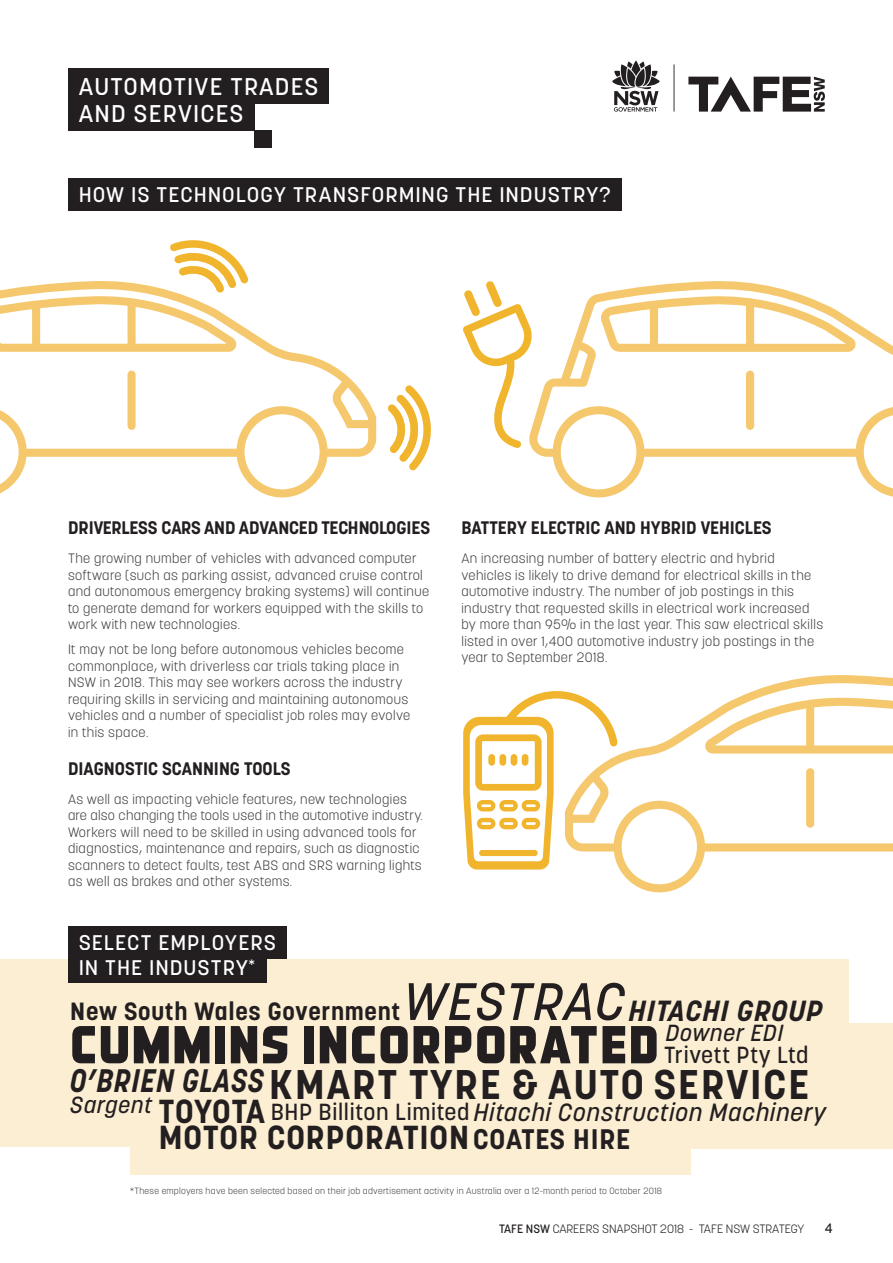
<style>
.page{position:relative;width:893px;height:1263px;background:#fff}
.page>*{position:absolute;margin:0;border:0;box-sizing:border-box;transform-origin:0 0}
.t1{font:53.25px "Detroit 05 Base";letter-spacing:-.01em;color:#231f20}
.t2{font:italic 500 52.2px "Korolev";letter-spacing:.02em;color:#231f20}
.t3{font:700 41.1px "Korolev";letter-spacing:.05em;color:#231f20}
.t4{font:700 33px/26.1px "Korolev";letter-spacing:.03em;color:#231f20}
.t5{font:italic 700 32.25px "Korolev";letter-spacing:.03em;color:#231f20;scale:.91 1}
.t6{font:italic 700 28.95px "Korolev";letter-spacing:.03em;color:#231f20}
.t7{font:700 28.05px "Korolev";letter-spacing:.03em;color:#231f20}
.t8{font:italic 500 24.75px "Korolev";letter-spacing:.03em;color:#231f20}
.t9{font:700 24.75px "Korolev";letter-spacing:.03em;color:#231f20}
.H3_-_speech_bubble{font:500 24px "Korolev";letter-spacing:.05em;color:#fff}
.t10{font:italic 500 23.1px "Korolev";letter-spacing:.03em;color:#231f20}
.t11{font:500 23.1px "Korolev";letter-spacing:.03em;color:#231f20}
.BOX_HEADER{font:500 21px "Korolev";letter-spacing:.045em;color:#fff}
.Col_2_text{font:700 18px "Korolev";color:#231f20}
.BODY_TEXT{font:300 13.5px/16.5px "Korolev";letter-spacing:.03em;color:#3e3e3f}
.t12{font:500 13.5px "Korolev";color:#231f20}
.t13{font:300 12px "Korolev";color:#231f20}
.NOTE{font:300 9px "Korolev";letter-spacing:.03em;color:#3e3e3f}
.s1{font-style:normal;font-size:23.1px}
.s2{font-weight:500}
</style>
<div class="page">
<svg style="left:688px;top:77px;width:137px;height:35px"></svg>
<hr style="left:674px;top:64px;width:1px;height:48px;background:#231f20">
<svg style="left:612px;top:61px;width:48px;height:51px"></svg>
<div style="left:0;top:959px;width:893px;height:216px;background:#fbeed2"></div>
<div style="left:0;top:1147px;width:130px;height:55px;background:#fff"></div>
<div style="left:691px;top:1149px;width:202px;height:47px;background:#fff"></div>
<div style="left:849px;top:922px;width:44px;height:100px;background:#fff"></div>
<svg style="left:0;top:330px;width:376px;height:167px"></svg>
<svg style="left:0;top:480px;width:6px;height:5px"></svg>
<svg style="left:0;top:418px;width:18px;height:27px"></svg>
<svg style="left:388px;top:385px;width:43px;height:85px"></svg>
<svg style="left:0;top:240px;width:249px;height:112px"></svg>
<svg style="left:532px;top:281px;width:361px;height:216px"></svg>
<svg style="left:574px;top:480px;width:21px;height:10px"></svg>
<svg style="left:561px;top:414px;width:34px;height:31px"></svg>
<svg style="left:602px;top:480px;width:21px;height:10px"></svg>
<svg style="left:602px;top:414px;width:34px;height:31px"></svg>
<svg style="left:463px;top:281px;width:72px;height:167px"></svg>
<svg style="left:619px;top:675px;width:274px;height:217px"></svg>
<svg style="left:463px;top:687px;width:159px;height:182px"></svg>
<div style="left:254px;top:131px;width:17px;height:17px;background:#231f20"></div>
<div style="left:68px;top:68px;width:261px;height:35px;background:#231f20"></div>
<div style="left:68px;top:96px;width:186px;height:35px;background:#231f20"></div>
<div style="left:68px;top:178px;width:553px;height:33px;background:#231f20"></div>
<div style="left:68px;top:926px;width:219px;height:32px;background:#231f20"></div>
<div style="left:68px;top:950px;width:198px;height:33px;background:#231f20"></div>
<p class="H3_-_speech_bubble" style="left:79px;top:71px;width:241px">AUTOMOTIVE TRADES</p>
<p class="H3_-_speech_bubble" style="left:79px;top:99px;width:166px">AND SERVICES</p>
<p class="BOX_HEADER" style="left:79px;top:182px;width:534px">HOW IS TECHNOLOGY TRANSFORMING THE INDUSTRY?</p>
<p class="Col_2_text" style="left:68px;top:516px;width:364px">DRIVERLESS CARS AND ADVANCED TECHNOLOGIES</p>
<p class="BODY_TEXT" style="left:68px;top:550px;width:363px">The growing number of vehicles with advanced computer software (such as parking assist, advanced cruise control and autonomous emergency braking systems) will continue to generate demand for workers equipped with the skills to work with new technologies.</p>
<p class="BODY_TEXT" style="left:68px;top:641px;width:344px">It may not be long before autonomous vehicles become commonplace, with driverless car trials taking place in NSW in 2018. This may see workers across the industry requiring skills in servicing and maintaining autonomous vehicles and a number of specialist job roles may evolve in this space.</p>
<p class="Col_2_text" style="left:68px;top:757px;width:224px">DIAGNOSTIC SCANNING TOOLS</p>
<p class="BODY_TEXT" style="left:68px;top:791px;width:356px">As well as impacting vehicle features, new technologies are also changing the tools used in the automotive industry.<br>Workers will need to be skilled in using advanced tools for diagnostics, maintenance and repairs, such as diagnostic scanners to detect faults, test ABS and SRS warning lights as well as brakes and other systems.</p>
<p class="BOX_HEADER" style="left:79px;top:929px;width:199px">SELECT EMPLOYERS</p>
<p class="BOX_HEADER" style="left:79px;top:954px;width:178px">IN THE INDUSTRY<sup>*</sup></p>
<p class="Col_2_text" style="left:461px;top:516px;width:312px">BATTERY ELECTRIC AND HYBRID VEHICLES</p>
<p class="BODY_TEXT" style="left:461px;top:550px;width:363px">An increasing number of battery electric and hybrid vehicles is likely to drive demand for electrical skills in the automotive industry. The number of job postings in this industry that requested skills in electrical work increased by more than 95% in the last year. This saw electrical skills listed in over 1,400 automotive industry job postings in the year to September 2018.</p>
<p class="t2" style="left:404px;top:968px;width:223px">WESTRAC</p>
<p class="t9" style="left:70px;top:996px;width:331px">New South Wales Government</p>
<p class="t6" style="left:629px;top:992px;width:195px">HITACHI GROUP</p>
<p class="t10" style="left:666px;top:1019px;width:119px">Downer EDI</p>
<p class="t1" style="left:69px;top:1016px;width:592px">CUMMINS INCORPORATED</p>
<p class="t11" style="left:664px;top:1040px;width:146px">Trivett Pty Ltd</p>
<p class="t5" style="left:70px;top:1061px;width:214px">O’BRIEN GLASS</p>
<p class="t10" style="left:70px;top:1091px;width:83px">Sargent</p>
<p class="t8" style="left:271px;top:1097px;width:557px"><span class="s1">BHP Billiton Limited</span>Hitachi Construction Machinery</p>
<p class="t3" style="left:269px;top:1059px;width:541px">KMART TYRE &amp; AUTO SERVICE</p>
<p class="t4" style="left:159px;top:1098px;width:312px">TOYOTA<br>MOTOR CORPORATION</p>
<p class="t7" style="left:473px;top:1121px;width:159px">COATES HIRE</p>
<p class="NOTE" style="left:130px;top:1185px;width:534px">*These employers have been selected based on their job advertisement activity in Australia over a 12-month period to October 2018</p>
<p class="t13" style="left:499px;top:1221px;width:307px"><span class="s2">TAFE NSW</span> CAREERS SNAPSHOT 2018 - TAFE NSW STRATEGY</p>
<p class="t12" style="left:825px;top:1219px;width:9px">4</p>
</div>
